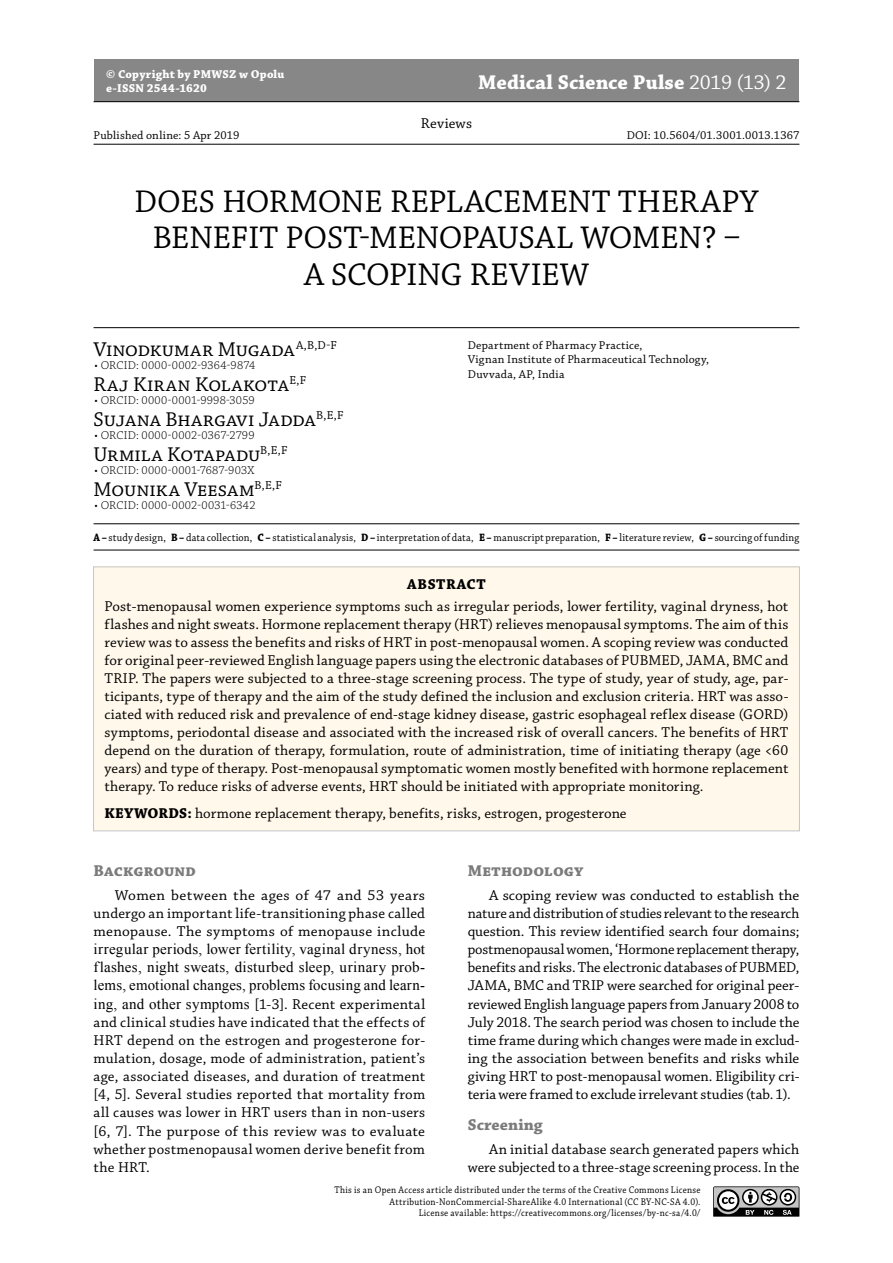
<style>
.page{position:relative;width:893px;height:1263px;background:#fff}
.page>*{position:absolute;margin:0;border:0;box-sizing:border-box;transform-origin:0 0}
.t1{font:33px/36.3px "Chaparral Pro";letter-spacing:.09em;color:#000;text-align:center}
.t2{font:21px "Chaparral Pro";letter-spacing:.005em;color:#000}
.t3{font:700 21px "Chaparral Pro";color:#fff}
.t4{font:21px "Chaparral Pro";letter-spacing:-.015em;color:#000}
.t5{font:21px "Chaparral Pro";letter-spacing:.025em;color:#000}
.t6{font:700 16.5px "Chaparral Pro";letter-spacing:.005em;color:#7c7b7b}
.t7{font:15px/18.1px "Chaparral Pro";letter-spacing:.01em;color:#000;text-align:justify}
.t8{font:15px/18.1px "Times New Roman";letter-spacing:.015em;color:#000;text-align:justify}
.t9{font:700 15px "Chaparral Pro";letter-spacing:.04em;color:#000}
.t10{font:12px/14.4px "Chaparral Pro";letter-spacing:.015em;color:#000}
.t11{font:300 12px "Chaparral Pro";letter-spacing:.025em;color:#000}
.t12{font:700 12px/14.4px "Chaparral Pro";letter-spacing:.02em;color:#fff}
.t13{font:11.25px "Chaparral Pro";letter-spacing:.025em;color:#000;scale:.92 1}
.t14{font:10.2px/11.2px "Chaparral Pro";letter-spacing:.03em;color:#000;text-align:right;scale:.9 1}
.s1{font-weight:400}
.s2{font-weight:700}
.s3{font-family:"Times New Roman"}
</style>
<div class="page">
<div style="left:446px;top:60px;width:353px;height:42px;background:#878787"></div>
<div style="left:94px;top:60px;width:352px;height:42px;background:#878787"></div>
<hr style="left:94px;top:101px;width:705px;height:1px;background:#000">
<hr style="left:94px;top:144px;width:705px;height:1px;background:#000">
<svg style="left:713px;top:1186px;width:86px;height:30px"></svg>
<div style="left:94px;top:567px;width:705px;height:264px;background:#fff8eb"></div>
<div style="left:93px;top:566px;width:707px;height:265px;border:1px solid #c6c6c6"></div>
<hr style="left:94px;top:523px;width:705px;height:1px;background:#000">
<hr style="left:94px;top:550px;width:705px;height:1px;background:#000">
<hr style="left:94px;top:327px;width:705px;height:1px;background:#000">
<p class="t12" style="left:106px;top:67px;width:180px">© Copyright by PMWSZ w Opolu e-ISSN 2544-1620</p>
<h2 class="t3" style="left:478px;top:70px;width:310px">Medical Science Pulse <span class="s1">2019 (13) 2</span></h2>
<p class="t7" style="left:421px;top:115px;width:53px">Reviews</p>
<p class="t10" style="left:94px;top:128px;width:147px">Published online: 5 Apr 2019</p>
<p class="t10" style="left:627px;top:128px;width:174px">DOI: 10.5604/01.3001.0013.1367</p>
<h1 class="t1" style="left:135px;top:185px;width:607px">Does hormone replacement therapy benefit post-menopausal women? – a scoping review</h1>
<h2 class="t4" style="left:94px;top:337px;width:244px">Vinodkumar Mugada<sup>A,B,D-F</sup></h2>
<p class="t11" style="left:94px;top:358px;width:162px">• ORCID: 0000-0002-9364-9874</p>
<h2 class="t5" style="left:94px;top:373px;width:213px">Raj Kiran Kolakota<sup>E,F</sup></h2>
<p class="t11" style="left:94px;top:394px;width:162px">• ORCID: 0000-0001-9998-3059</p>
<h2 class="t2" style="left:94px;top:408px;width:250px">Sujana Bhargavi Jadda<sup>B,E,F</sup></h2>
<p class="t11" style="left:94px;top:429px;width:162px">• ORCID: 0000-0002-0367-2799</p>
<h2 class="t2" style="left:94px;top:443px;width:194px">Urmila Kotapadu<sup>B,E,F</sup></h2>
<p class="t11" style="left:94px;top:464px;width:161px">• ORCID: 0000-0001-7687-903X</p>
<h2 class="t2" style="left:94px;top:478px;width:189px">Mounika Veesam<sup>B,E,F</sup></h2>
<p class="t11" style="left:94px;top:499px;width:163px">• ORCID: 0000-0002-0031-6342</p>
<p class="t10" style="left:468px;top:339px;width:243px">Department of Pharmacy Practice,<br>Vignan Institute of Pharmaceutical Technology,<br>Duvvada, AP, India</p>
<p class="t13" style="left:94px;top:531px;width:769px"><span class="s2">A –</span> study design, <span class="s2">B –</span> data collection, <span class="s2">C –</span> statistical analysis, <span class="s2">D –</span> interpretation of data, <span class="s2">E –</span> manuscript preparation, <span class="s2">F –</span> literature review, <span class="s2">G –</span> sourcing of funding</p>
<p class="t9" style="left:407px;top:575px;width:80px">ABSTRACT</p>
<p class="t7" style="left:105px;top:598px;width:685px">Post-menopausal women experience symptoms such as irregular periods, lower fertility, vaginal dryness, hot flashes and night sweats. Hormone replacement therapy (HRT) relieves menopausal symptoms. The aim of this review was to assess the benefits and risks of HRT in post-menopausal women. A scoping review was conducted for original peer-reviewed English language papers using the electronic databases of PUBMED, JAMA, BMC and TRIP. The papers were subjected to a three-stage screening process. The type of study, year of study, age, par&shy;ticipants, type of therapy and the aim of the study defined the inclusion and exclusion criteria. HRT was asso&shy;ciated with reduced risk and prevalence of end-stage kidney disease, gastric esophageal reflex disease (GORD) symptoms, periodontal disease and associated with the increased risk of overall cancers. The benefits of HRT depend on the duration of therapy, formulation, route of administration, time of initiating therapy (age &lt;60 years) and type of therapy. Post-menopausal symptomatic women mostly benefited with hormone replacement therapy. To reduce risks of adverse events, HRT should be initiated with appropriate monitoring.</p>
<p class="t7" style="left:105px;top:804px;width:524px"><span class="s2">KEYWORDS:</span> hormone replacement therapy, benefits, risks, estrogen, progesterone</p>
<p class="t6" style="left:94px;top:861px;width:104px">Background</p>
<p class="t7" style="left:94px;top:886px;width:333px;text-indent:21px">Women between the ages of 47 and 53 years undergo an important life-transitioning phase called menopause. The symptoms of menopause include</p>
<p class="t8" style="left:94px;top:940px;width:333px">irregular periods, lower fertility, vaginal dryness, hot flashes, night sweats, disturbed sleep, urinary prob&shy;lems, emotional changes, problems focusing and learn-</p>
<p class="t7" style="left:94px;top:995px;width:334px"><span class="s3">ing, and other symptoms</span> [1-3]. Recent experimental and clinical studies have indicated that the effects of HRT depend on the estrogen and progesterone for&shy;mulation, dosage, mode of administration, patient’s age, associated diseases, and duration of treatment [4, 5]. Several studies reported that mortality from all causes was lower in HRT users than in non-users [6, 7]. The purpose of this review was to evaluate whether postmenopausal women derive benefit from the HRT.</p>
<p class="t6" style="left:468px;top:861px;width:117px">Methodology</p>
<p class="t7" style="left:468px;top:886px;width:333px;text-indent:21px">A scoping review was conducted to establish the nature and distribution of studies relevant to the research question. This review identified search four domains; postmenopausal women, ‘Hormone replacement therapy, benefits and risks. The electronic databases of PUBMED, JAMA, BMC and TRIP were searched for original peer&shy;reviewed English language papers from January 2008 to July 2018. The search period was chosen to include the time frame during which changes were made in exclud&shy;ing the association between benefits and risks while giving HRT to post-menopausal women. Eligibility cri&shy;teria were framed to exclude irrelevant studies (tab. 1).</p>
<p class="t6" style="left:468px;top:1115px;width:77px">Screening</p>
<p class="t7" style="left:468px;top:1140px;width:333px;text-align:right">An initial database search generated papers which were subjected to a three-stage screening process. In the</p>
<p class="t14" style="left:334px;top:1185px;width:408px">This is an Open Access article distributed under the terms of the Creative Commons License<br>Attribution-NonCommercial-ShareAlike 4.0 International (CC BY-NC-SA 4.0).<br>License available: https://creativecommons.org/licenses/by-nc-sa/4.0/</p>
</div>
